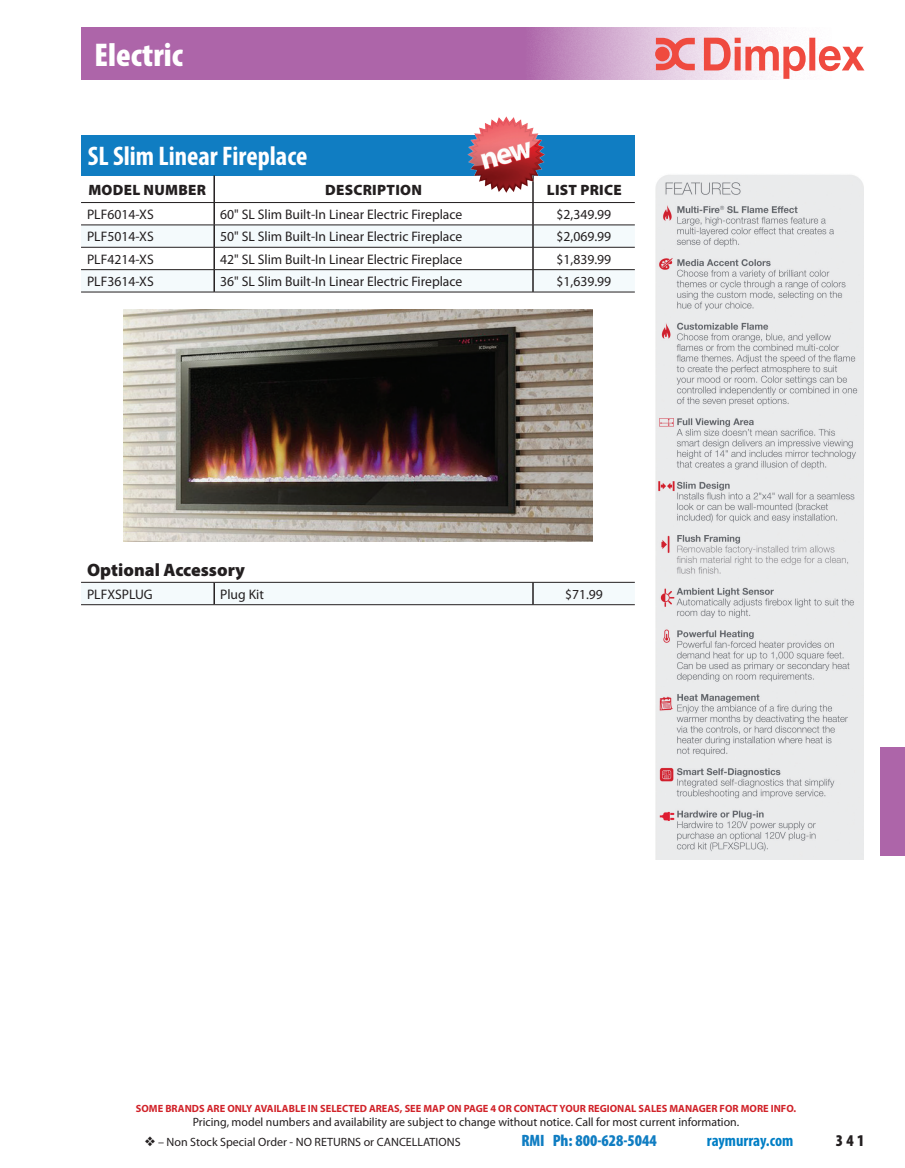
<style>
.page{position:relative;width:905px;height:1168px;background:#fff}
.page>*{position:absolute;margin:0;border:0;box-sizing:border-box;transform-origin:0 0}
.t1{font:900 condensed 33px "Myriad Pro";color:#fff}
.t2{font:700 condensed 27px "Myriad Pro";color:#fff}
.t3{font:900 18px "Myriad Pro";color:#231f20}
.t4{font:900 condensed 16.5px "Myriad Pro";color:#107dc2}
.t5{font:700 condensed 16.5px "Myriad Pro";color:#007ec5}
.t6{font:900 condensed 16.5px "Myriad Pro";color:#231f20}
.t7{font:900 15px "Myriad Pro";letter-spacing:.02em;color:#231f20}
.t8{font:13.8px "Myriad Pro";color:#231f20}
.t9{font:12px "Myriad Pro";color:#231f20}
.t10{font:700 10.5px "Myriad Pro";color:#d1232a}
</style>
<div class="page">
<div style="left:81px;top:135px;width:553px;height:41px;background:#107dc2"></div>
<svg style="left:81px;top:196px;width:553px;height:96px"></svg>
<div style="left:81px;top:583px;width:553px;height:21px;background:#f4fafc"></div>
<hr style="left:81px;top:202px;width:133px;height:1px;background:#231f20">
<hr style="left:214px;top:202px;width:319px;height:1px;background:#231f20">
<hr style="left:533px;top:202px;width:102px;height:1px;background:#231f20">
<hr style="left:81px;top:225px;width:133px;height:1px;background:#231f20">
<hr style="left:214px;top:225px;width:319px;height:1px;background:#231f20">
<hr style="left:533px;top:225px;width:102px;height:1px;background:#231f20">
<hr style="left:81px;top:247px;width:133px;height:1px;background:#231f20">
<hr style="left:214px;top:247px;width:319px;height:1px;background:#231f20">
<hr style="left:533px;top:247px;width:102px;height:1px;background:#231f20">
<hr style="left:81px;top:269px;width:133px;height:1px;background:#231f20">
<hr style="left:214px;top:269px;width:319px;height:1px;background:#231f20">
<hr style="left:533px;top:269px;width:102px;height:1px;background:#231f20">
<hr style="left:81px;top:292px;width:133px;height:1px;background:#231f20">
<hr style="left:214px;top:292px;width:319px;height:1px;background:#231f20">
<hr style="left:533px;top:292px;width:102px;height:1px;background:#231f20">
<hr style="left:81px;top:582px;width:133px;height:1px;background:#231f20">
<hr style="left:214px;top:582px;width:319px;height:1px;background:#231f20">
<hr style="left:533px;top:582px;width:102px;height:1px;background:#231f20">
<hr style="left:81px;top:604px;width:133px;height:1px;background:#231f20">
<hr style="left:214px;top:604px;width:319px;height:1px;background:#231f20">
<hr style="left:533px;top:604px;width:102px;height:1px;background:#231f20">
<hr style="left:213px;top:176px;width:2px;height:26px;background:#231f20">
<img style="left:467px;top:116px;width:78px;height:80px">
<img style="left:655px;top:175px;width:208px;height:684px">
<img style="left:124px;top:309px;width:468px;height:232px">
<svg style="left:81px;top:27px;width:735px;height:53px;background:#b778b3"></svg>
<svg style="left:655px;top:38px;width:209px;height:41px"></svg>
<div style="left:879px;top:747px;width:25px;height:108px;background:#ad65a9"></div>
<h1 class="t1" style="left:94px;top:34px;width:90px">Electric</h1>
<h2 class="t2" style="left:88px;top:140px;width:221px">SL Slim Linear Fireplace</h2>
<p class="t7" style="left:88px;top:180px;width:119px">MODEL NUMBER</p>
<p class="t7" style="left:325px;top:180px;width:98px">DESCRIPTION</p>
<p class="t7" style="left:546px;top:180px;width:77px">LIST PRICE</p>
<p class="t8" style="left:87px;top:206px;width:68px">PLF6014-XS</p>
<p class="t8" style="left:220px;top:206px;width:244px">60" SL Slim Built-In Linear Electric Fireplace</p>
<p class="t8" style="left:556px;top:206px;width:56px">$2,349.99</p>
<p class="t8" style="left:87px;top:228px;width:68px">PLF5014-XS</p>
<p class="t8" style="left:220px;top:228px;width:244px">50" SL Slim Built-In Linear Electric Fireplace</p>
<p class="t8" style="left:556px;top:228px;width:56px">$2,069.99</p>
<p class="t8" style="left:87px;top:250px;width:68px">PLF4214-XS</p>
<p class="t8" style="left:220px;top:250px;width:244px">42" SL Slim Built-In Linear Electric Fireplace</p>
<p class="t8" style="left:556px;top:250px;width:56px">$1,839.99</p>
<p class="t8" style="left:87px;top:273px;width:68px">PLF3614-XS</p>
<p class="t8" style="left:220px;top:273px;width:244px">36" SL Slim Built-In Linear Electric Fireplace</p>
<p class="t8" style="left:556px;top:273px;width:56px">$1,639.99</p>
<h3 class="t3" style="left:87px;top:558px;width:159px">Optional Accessory</h3>
<p class="t8" style="left:87px;top:585px;width:67px">PLFXSPLUG</p>
<p class="t8" style="left:220px;top:585px;width:45px">Plug Kit</p>
<p class="t8" style="left:565px;top:585px;width:39px">$71.99</p>
<p class="t10" style="left:136px;top:1102px;width:661px">SOME BRANDS ARE ONLY AVAILABLE IN SELECTED AREAS, SEE MAP ON PAGE 4 OR CONTACT YOUR REGIONAL SALES MANAGER FOR MORE INFO.</p>
<p class="t9" style="left:193px;top:1115px;width:548px">Pricing, model numbers and availability are subject to change without notice. Call for most current information.</p>
<p class="t9" style="left:145px;top:1134px;width:317px">❖ – Non Stock Special Order - NO RETURNS or CANCELLATIONS</p>
<p class="t4" style="left:521px;top:1130px;width:137px">RMI Ph: 800-628-5044</p>
<p class="t5" style="left:706px;top:1130px;width:88px">raymurray.com</p>
<p class="t6" style="left:835px;top:1130px;width:30px">341</p>
</div>
